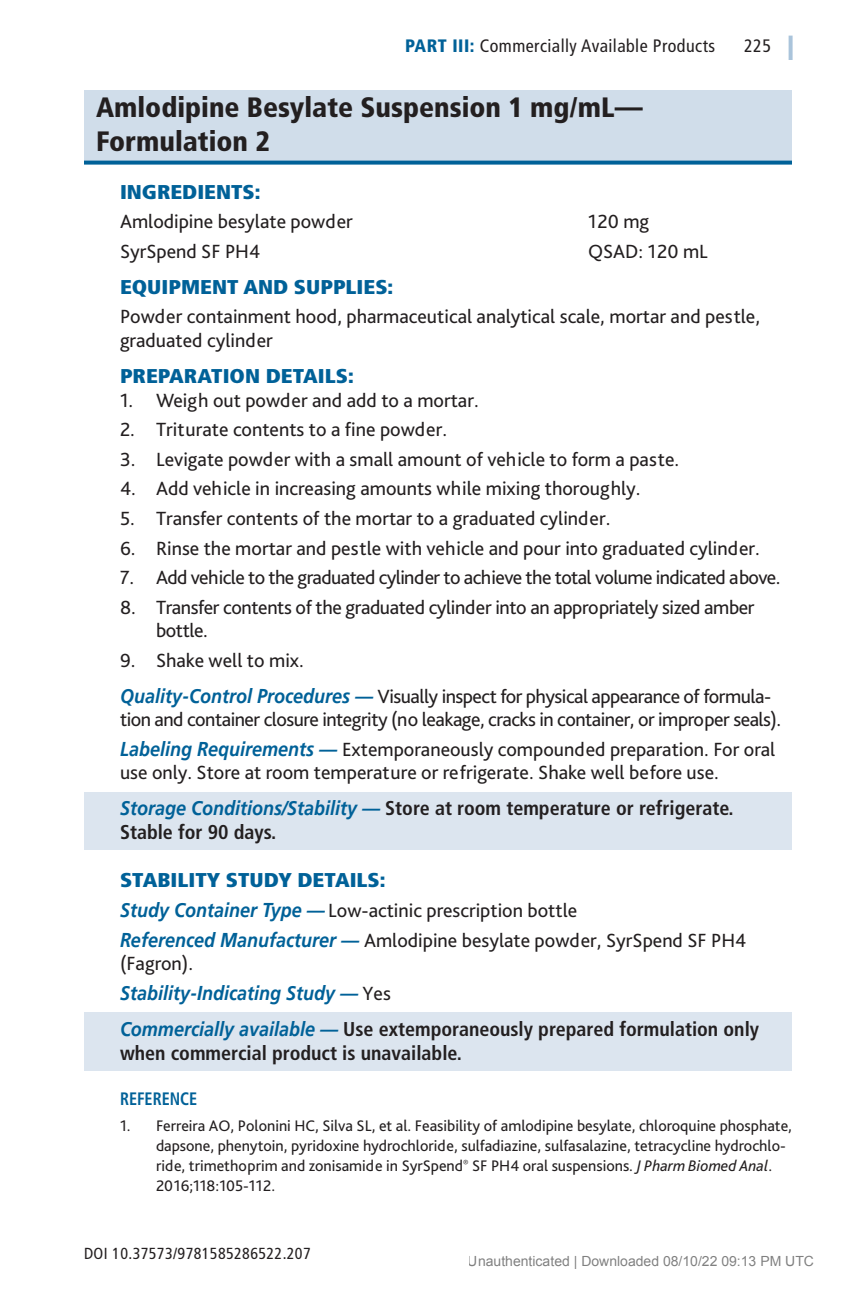
<style>
.page{position:relative;width:864px;height:1296px;background:#fff}
.page>*{position:absolute;margin:0;border:0;box-sizing:border-box;transform-origin:0 0}
.t1{font:900 condensed 28px/33.6px "Frutiger LT Std";color:#231f20}
.Body--Ingredients{font:20px/23.6px "Bliss Pro";color:#231f20}
.Number{font:20px "Bliss Pro";color:#231f20}
.Boxed_Lines{font:700 condensed 20px/24px "Frutiger LT Std";color:#231f20}
.Body--Ingredients-2{font:20px/23.6px "Bliss Pro";letter-spacing:-.025em;color:#231f20}
.Number-2{font:20px/23.6px "Bliss Pro";letter-spacing:-.02em;color:#231f20}
.t2{font:900 condensed 20px "Frutiger LT Std";color:#006198;scale:1.1 1}
.Number-3{font:20px "Bliss Pro";letter-spacing:-.03em;color:#231f20}
.Body--Ingredients-3{font:italic 700 20px "Frutiger LT";color:#006198;scale:.9 1}
.t3{font:condensed 18px "Frutiger LT Std";letter-spacing:.025em;color:#231f20}
.Reference_Head{font:700 condensed 18px "Frutiger LT Std";color:#006198;scale:.9 1}
.References{font:16px/20px "Bliss Pro";color:#231f20}
.DOI{font:condensed 16px "Frutiger LT Std";letter-spacing:.025em;color:#231f20}
.t4{font:14px "Arial";color:rgb(0 0 0/.5)}
.s1{font-weight:900;color:#006198}
.s2{font-family:"Frutiger LT";font-weight:700;font-style:italic;color:#006198}
.s3{font-family:"Frutiger LT";font-style:italic;font-stretch:normal;color:#006198}
.s4{font-family:"Bliss Pro";font-weight:400;font-style:normal;color:#231f20}
.s5{font-style:italic}
</style>
<div class="page">
<svg style="left:789px;top:36px;width:4px;height:24px"></svg>
<div style="left:84px;top:90px;width:708px;height:74px;background:#d0ddea"></div>
<svg style="left:84px;top:161px;width:708px;height:4px;fill:#006198"></svg>
<div style="left:84px;top:792px;width:708px;height:58px;background:#dce5ef"></div>
<div style="left:84px;top:1013px;width:708px;height:58px;background:#dce5ef"></div>
<p class="t3" style="left:405px;top:35px;width:311px"><span class="s1">PART III:</span> Commercially Available Products</p>
<p class="t3" style="left:744px;top:35px;width:28px">225</p>
<h1 class="t1" style="left:96px;top:90px;width:548px">Amlodipine Besylate Suspension 1 mg/mL—<br>Formulation 2</h1>
<h2 class="t2" style="left:120px;top:179px;width:129px">INGREDIENTS:</h2>
<p class="Body--Ingredients" style="left:120px;top:209px;width:234px">Amlodipine besylate powder</p>
<p class="Body--Ingredients" style="left:588px;top:209px;width:63px">120 mg</p>
<p class="Body--Ingredients" style="left:120px;top:239px;width:142px">SyrSpend SF PH4</p>
<p class="Body--Ingredients" style="left:588px;top:239px;width:121px">QSAD: 120 mL</p>
<h2 class="t2" style="left:120px;top:275px;width:250px">EQUIPMENT AND SUPPLIES:</h2>
<p class="Body--Ingredients" style="left:120px;top:304px;width:642px">Powder containment hood, pharmaceutical analytical scale, mortar and pestle, graduated cylinder</p>
<h2 class="t2" style="left:120px;top:364px;width:214px">PREPARATION DETAILS:</h2>
<p class="Number" style="left:120px;top:388px;width:360px">1. Weigh out powder and add to a mortar.</p>
<p class="Number" style="left:120px;top:417px;width:329px">2. Triturate contents to a fine powder.</p>
<p class="Number" style="left:120px;top:447px;width:561px">3. Levigate powder with a small amount of vehicle to form a paste.</p>
<p class="Number" style="left:120px;top:476px;width:522px">4. Add vehicle in increasing amounts while mixing thoroughly.</p>
<p class="Number" style="left:120px;top:506px;width:492px">5. Transfer contents of the mortar to a graduated cylinder.</p>
<p class="Number" style="left:120px;top:536px;width:642px">6. Rinse the mortar and pestle with vehicle and pour into graduated cylinder.</p>
<p class="Number-3" style="left:120px;top:565px;width:662px">7. Add vehicle to the graduated cylinder to achieve the total volume indicated above.</p>
<p class="Number-2" style="left:156px;top:595px;width:600px;text-indent:-36px">8. Transfer contents of the graduated cylinder into an appropriately sized amber bottle.</p>
<p class="Number" style="left:120px;top:648px;width:185px">9. Shake well to mix.</p>
<p class="Body--Ingredients-2" style="left:120px;top:684px;width:663px"><span class="s2">Quality-Control Procedures —</span> Visually inspect for physical appearance of formula&shy;tion and container closure integrity (no leakage, cracks in container, or improper seals).</p>
<p class="Body--Ingredients" style="left:120px;top:737px;width:657px"><span class="s2">Labeling Requirements —</span> Extemporaneously compounded preparation. For oral use only. Store at room temperature or refrigerate. Shake well before use.</p>
<p class="Boxed_Lines" style="left:120px;top:796px;width:615px"><span class="s3">Storage Conditions/Stability —</span> Store at room temperature or refrigerate.<br>Stable for 90 days.</p>
<h2 class="t2" style="left:120px;top:868px;width:243px">STABILITY STUDY DETAILS:</h2>
<p class="Body--Ingredients" style="left:120px;top:898px;width:459px"><span class="s2">Study Container Type —</span> Low-actinic prescription bottle</p>
<p class="Body--Ingredients" style="left:120px;top:928px;width:628px"><span class="s2">Referenced Manufacturer —</span> Amlodipine besylate powder, SyrSpend SF PH4 (Fagron).</p>
<p class="Body--Ingredients-3" style="left:120px;top:981px;width:302px">Stability-Indicating Study — <span class="s4">Yes</span></p>
<p class="Boxed_Lines" style="left:120px;top:1017px;width:641px"><span class="s3">Commercially available —</span> Use extemporaneously prepared formulation only when commercial product is unavailable.</p>
<p class="Reference_Head" style="left:120px;top:1088px;width:88px">REFERENCE</p>
<p class="References" style="left:156px;top:1116px;width:638px;text-indent:-36px">1. Ferreira AO, Polonini HC, Silva SL, et al. Feasibility of amlodipine besylate, chloroquine phosphate, dapsone, phenytoin, pyridoxine hydrochloride, sulfadiazine, sulfasalazine, tetracycline hydrochlo&shy;ride, trimethoprim and zonisamide in SyrSpend<sup>®</sup> SF PH4 oral suspensions. <span class="s5">J Pharm Biomed Anal</span>.<br>2016;118:105-112.</p>
<p class="DOI" style="left:84px;top:1244px;width:228px">DOI 10.37573/9781585286522.207</p>
<p class="t4" style="left:468px;top:1253px;width:348px">Unauthenticated | Downloaded 08/10/22 09:13 PM UTC</p>
</div>
